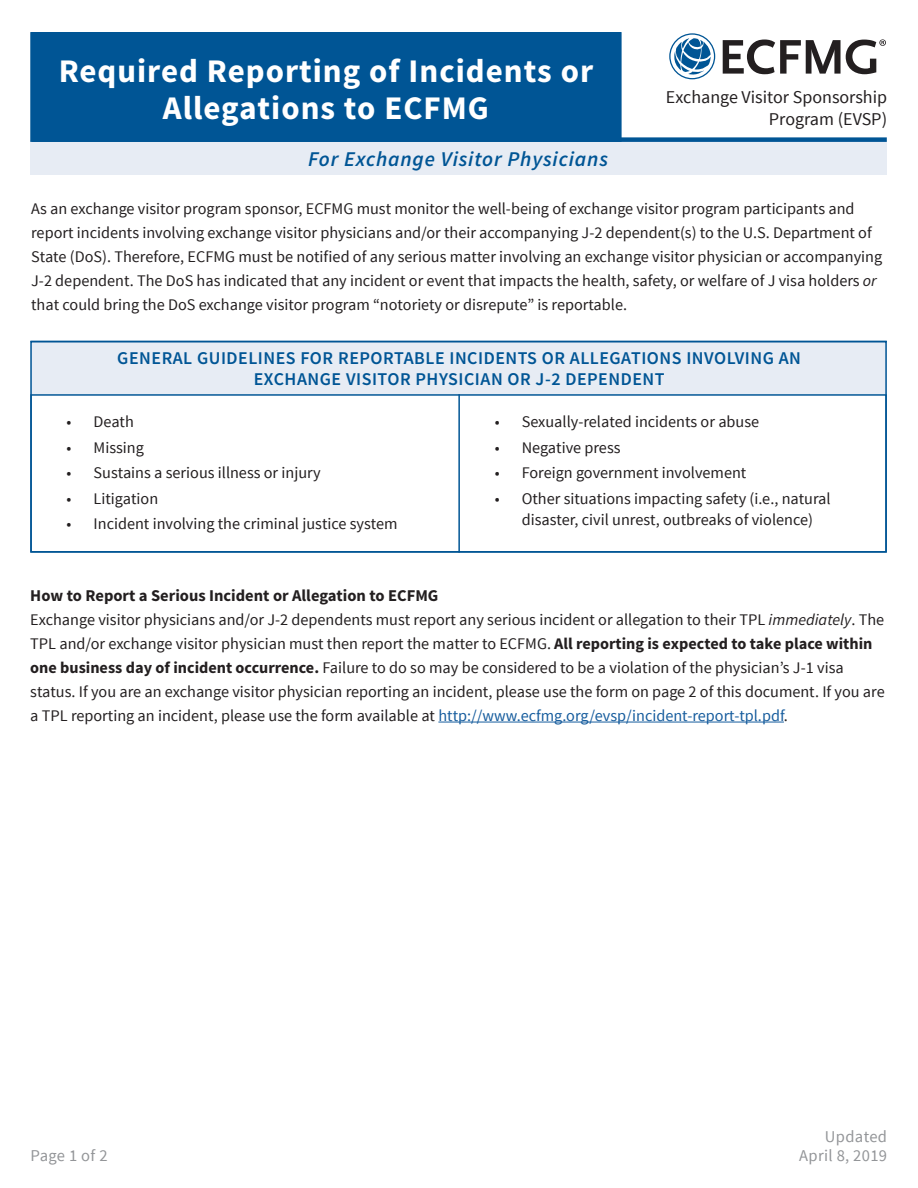
<style>
.page{position:relative;width:918px;height:1188px;background:#fff}
.page>*{position:absolute;margin:0;border:0;box-sizing:border-box;transform-origin:0 0}
.t1{font:700 33px/37.5px "Source Sans Pro";letter-spacing:.03em;color:#fff;text-align:center}
.t2{font:italic 600 21px "Source Sans Pro";letter-spacing:.04em;color:#005595}
.t3{font:600 18px/21px "Source Sans Pro";letter-spacing:.03em;color:#005595;text-align:center}
.t4{font:18px/22.5px "Source Sans Pro";color:#231f20;text-align:right}
.t5{font:700 16.5px "Source Sans Pro";color:#231f20}
.t6{font:16.5px "Source Sans Pro";letter-spacing:.02em;color:#939598}
.t7{font:16.2px/24px "Source Sans Pro";color:#231f20}
.s1{font-style:italic}
.s2{font-weight:700}
.s3{color:#175d9e}
</style>
<div class="page">
<hr style="left:438px;top:722px;width:346px;height:1px;background:#175d9e">
<div style="left:30px;top:140px;width:856px;height:35px;background:#e7ecf4"></div>
<div style="left:31px;top:342px;width:856px;height:52px;background:#e7ecf4"></div>
<hr style="left:458px;top:394px;width:2px;height:159px;background:#005595">
<div style="left:30px;top:341px;width:857px;height:212px;border:2px solid #005595"></div>
<svg style="left:669px;top:33px;width:46px;height:46px"></svg>
<svg style="left:723px;top:39px;width:163px;height:35px"></svg>
<div style="left:31px;top:33px;width:590px;height:108px;background:#005595"></div>
<div style="left:30px;top:32px;width:592px;height:110px;border:2px solid #005595"></div>
<div style="left:32px;top:137px;width:855px;height:5px;background:#005595"></div>
<p class="t1" style="left:59px;top:53px;width:536px">Required Reporting of Incidents or<br>Allegations to ECFMG</p>
<p class="t4" style="left:666px;top:86px;width:223px">Exchange Visitor Sponsorship<br>Program (EVSP)</p>
<h3 class="t2" style="left:308px;top:146px;width:301px">For Exchange Visitor Physicians</h3>
<p class="t7" style="left:31px;top:197px;width:842px">As an exchange visitor program sponsor, ECFMG must monitor the well-being of exchange visitor program participants and report incidents involving exchange visitor physicians and/or their accompanying J-2 dependent(s) to the U.S. Department of</p>
<p class="t7" style="left:31px;top:245px;width:853px">State (DoS). Therefore, ECFMG must be notified of any serious matter involving an exchange visitor physician or accompanying</p>
<p class="t7" style="left:31px;top:269px;width:847px">J-2 dependent. The DoS has indicated that any incident or event that impacts the health, safety, or welfare of J visa holders <span class="s1">or </span>that could bring the DoS exchange visitor program “notoriety or disrepute” is reportable.</p>
<p class="t3" style="left:117px;top:348px;width:685px">GENERAL GUIDELINES FOR REPORTABLE INCIDENTS OR ALLEGATIONS INVOLVING AN<br>EXCHANGE VISITOR PHYSICIAN OR J-2 DEPENDENT</p>
<p class="t7" style="left:67px;top:410px;width:69px">• Death</p>
<p class="t7" style="left:67px;top:435px;width:79px">• Missing</p>
<p class="t7" style="left:67px;top:461px;width:256px">• Sustains a serious illness or injury</p>
<p class="t7" style="left:67px;top:486px;width:93px">• Litigation</p>
<p class="t7" style="left:67px;top:512px;width:333px">• Incident involving the criminal justice system</p>
<p class="t7" style="left:495px;top:410px;width:266px">• Sexually-related incidents or abuse</p>
<p class="t7" style="left:495px;top:435px;width:127px">• Negative press</p>
<p class="t7" style="left:495px;top:461px;width:253px">• Foreign government involvement</p>
<p class="t7" style="left:495px;top:488px;width:337px;line-height:21px;text-align:center">• Other situations impacting safety (i.e., natural disaster, civil unrest, outbreaks of violence)</p>
<h4 class="t5" style="left:30px;top:585px;width:410px">How to Report a Serious Incident or Allegation to ECFMG</h4>
<p class="t7" style="left:30px;top:608px;width:856px">Exchange visitor physicians and/or J-2 dependents must report any serious incident or allegation to their TPL <span class="s1">immediately</span>. The TPL and/or exchange visitor physician must then report the matter to ECFMG. <span class="s2">All reporting is expected to take place within one business day of incident occurrence.</span> Failure to do so may be considered to be a violation of the physician’s J-1 visa status. If you are an exchange visitor physician reporting an incident, please use the form on page 2 of this document. If you are a TPL reporting an incident, please use the form available at <span class="s3">http://www.ecfmg.org/evsp/incident-report-tpl.pdf</span>.</p>
<p class="t6" style="left:825px;top:1126px;width:64px">Updated</p>
<p class="t6" style="left:31px;top:1146px;width:78px">Page 1 of 2</p>
<p class="t6" style="left:799px;top:1146px;width:89px">April 8, 2019</p>
</div>
